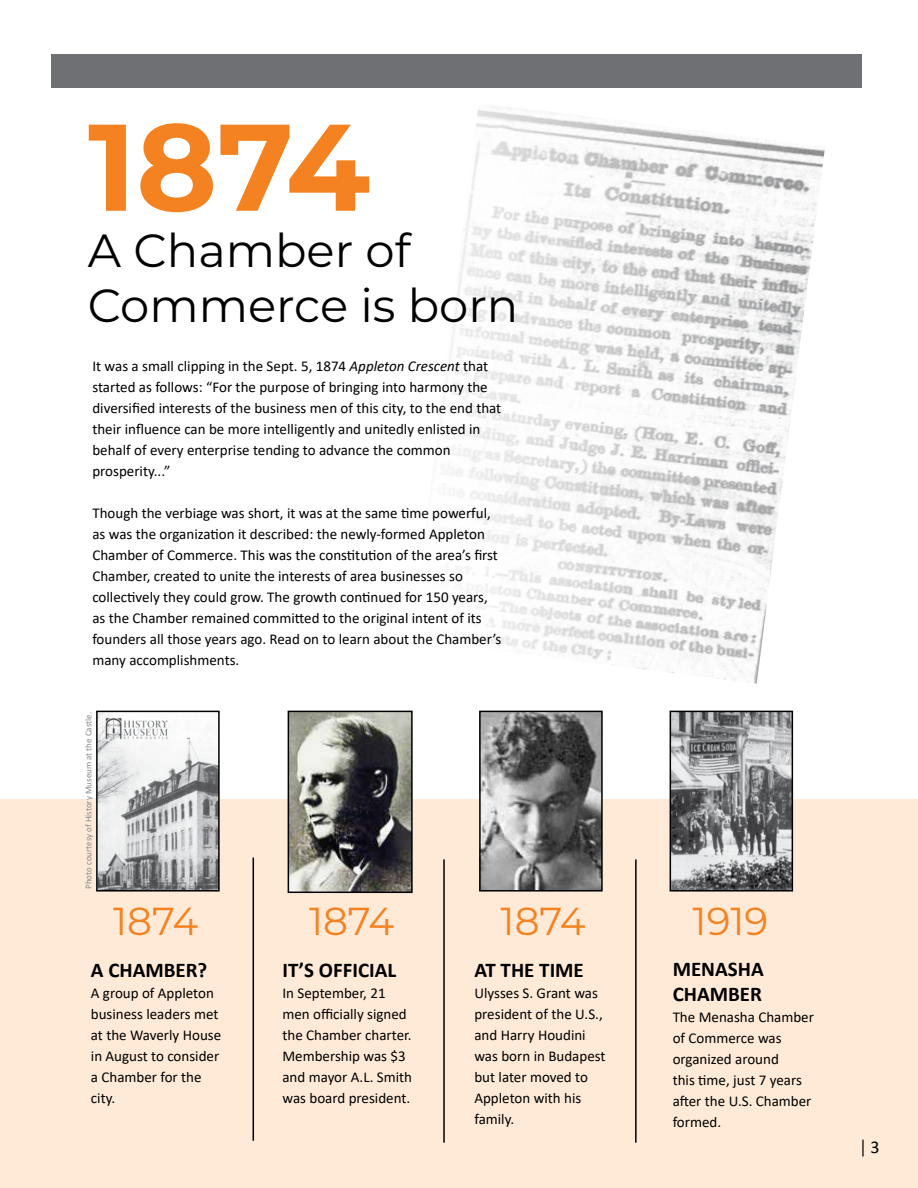
<style>
.page{position:relative;width:918px;height:1188px;background:#fff}
.page>*{position:absolute;margin:0;border:0;box-sizing:border-box;transform-origin:0 0}
.t1{font:700 123px "Montserrat";color:#f58220}
.t2{font:46.5px/55.8px "Montserrat";color:#000}
.t3{font:39px "Montserrat";color:#f58220}
.t4{font:700 21px/25.2px "Calibri";color:#000}
.t5{font:18px "Montserrat";color:#000}
.t6{font:15px/21px "Calibri";color:#000}
.t7{font:9px "Calibri";color:#898a8d}
.s1{font-style:italic}
.s2{font-family:"Calibri"}
</style>
<div class="page">
<img style="left:445px;top:106px;width:380px;height:578px">
<div style="left:0;top:799px;width:918px;height:389px;background:#ffead7"></div>
<div style="left:52px;top:54px;width:810px;height:33px;background:#6f7073"></div>
<img style="left:99px;top:714px;width:118px;height:175px">
<div style="left:96px;top:711px;width:124px;height:181px;border:2px solid #000"></div>
<img style="left:482px;top:714px;width:118px;height:175px">
<div style="left:479px;top:711px;width:124px;height:181px;border:2px solid #000"></div>
<img style="left:673px;top:714px;width:117px;height:175px">
<div style="left:670px;top:711px;width:123px;height:181px;border:2px solid #000"></div>
<img style="left:291px;top:714px;width:119px;height:176px">
<div style="left:288px;top:711px;width:125px;height:182px;border:2px solid #000"></div>
<hr style="left:253px;top:858px;width:1px;height:283px;background:#000">
<hr style="left:443px;top:859px;width:2px;height:284px;background:#000">
<hr style="left:635px;top:859px;width:2px;height:284px;background:#000">
<h1 class="t1" style="left:88px;top:78px;width:284px">1874</h1>
<h2 class="t2" style="left:88px;top:221px;width:432px">A Chamber of<br>Commerce is born</h2>
<p class="t6" style="left:92px;top:356px;width:410px">It was a small clipping in the Sept. 5, 1874 <span class="s1">Appleton Crescent</span> that started as follows: “For the purpose of bringing into harmony the diversified interests of the business men of this city, to the end that their influence can be more intelligently and unitedly enlisted in behalf of every enterprise tending to advance the common prosperity...”</p>
<p class="t6" style="left:92px;top:503px;width:410px">Though the verbiage was short, it was at the same time powerful, as was the organization it described: the newly-formed Appleton Chamber of Commerce. This was the constitution of the area’s first Chamber, created to unite the interests of area businesses so collectively they could grow. The growth continued for 150 years, as the Chamber remained committed to the original intent of its founders all those years ago. Read on to learn about the Chamber’s many accomplishments.</p>
<p class="t7" style="left:82px;top:889px;width:178px;rotate:-90deg">Photo courtesy of History Museum at the Castle.</p>
<h3 class="t3" style="left:113px;top:894px;width:87px">1874</h3>
<h3 class="t3" style="left:309px;top:894px;width:87px">1874</h3>
<h3 class="t3" style="left:501px;top:894px;width:87px">1874</h3>
<h3 class="t3" style="left:693px;top:894px;width:77px">1919</h3>
<h3 class="t4" style="left:91px;top:957px;width:118px">A CHAMBER?</h3>
<p class="t6" style="left:91px;top:982px;width:132px">A group of Appleton business leaders met at the Waverly House in August to consider a Chamber for the city.</p>
<h3 class="t4" style="left:282px;top:957px;width:115px">IT’S OFFICIAL</h3>
<p class="t6" style="left:282px;top:982px;width:131px">In September, 21 men officially signed the Chamber charter.<br>Membership was $3 and mayor A.L. Smith was board president.</p>
<h3 class="t4" style="left:474px;top:957px;width:111px">AT THE TIME</h3>
<p class="t6" style="left:474px;top:982px;width:133px">Ulysses S. Grant was president of the U.S., and Harry Houdini was born in Budapest but later moved to<br>Appleton with his family.</p>
<h3 class="t4" style="left:673px;top:956px;width:93px">MENASHA<br>CHAMBER</h3>
<p class="t6" style="left:673px;top:1006px;width:143px">The Menasha Chamber of Commerce was organized around<br>this time, just 7 years after the U.S. Chamber formed.</p>
<p class="t5" style="left:861px;top:1134px;width:21px">| <span class="s2">3</span></p>
</div>
